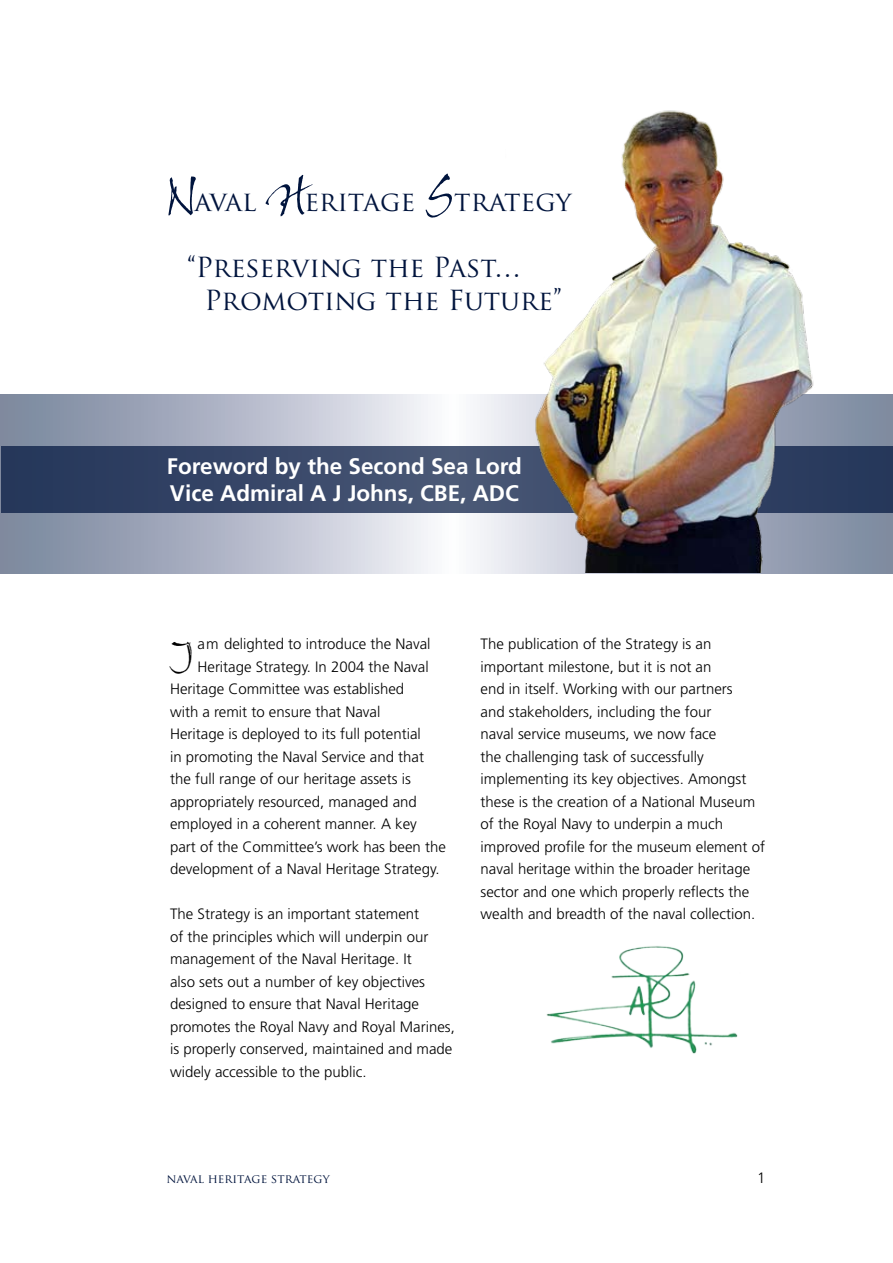
<style>
.page{position:relative;width:893px;height:1263px;background:#fff}
.page>*{position:absolute;margin:0;border:0;box-sizing:border-box;transform-origin:0 0}
.t1{font:60px "Bergell Plain";color:#00143d}
.t2{font:48.6px "Bergell Plain";color:#000}
.t3{font:27px/32.4px "Trajan Pro";color:#00143d}
.t4{font:700 22.5px/26.2px "Frutiger";color:#fff}
.t5{font:300 15px/22.5px "Frutiger";color:#000}
.t6{font:12px "Trajan Pro";color:#00143d}
.s1{font-family:"Bergell Plain";font-size:57px}
</style>
<div class="page">
<svg style="left:1px;top:394px;width:891px;height:179px;background:#b6bcca"></svg>
<svg style="left:1px;top:446px;width:891px;height:67px;background:#364667"></svg>
<img style="left:506px;top:110px;width:344px;height:462px">
<img style="left:546px;top:946px;width:192px;height:108px">
<h3 class="t3" style="left:304px;top:184px;width:269px">eritage <span class="s1">S</span>trategy</h3>
<h3 class="t3" style="left:167px;top:185px;width:91px"><span class="s1">N</span>aval</h3>
<h1 class="t1" style="left:267px;top:159px;width:46px">H</h1>
<h3 class="t3" style="left:205px;top:251px;width:359px;text-indent:-18px">“Preserving the Past…<br>Promoting the Future”</h3>
<h3 class="t4" style="left:167px;top:453px;width:357px">Foreword by the Second Sea Lord<br>Vice Admiral A J Johns, CBE, ADC</h3>
<h2 class="t2" style="left:170px;top:626px;width:25px">I</h2>
<p class="t5" style="left:197px;top:633px;width:234px">am delighted to introduce the Naval</p>
<p class="t5" style="left:197px;top:655px;width:233px">Heritage Strategy. In 2004 the Naval</p>
<p class="t5" style="left:170px;top:678px;width:236px">Heritage Committee was established</p>
<p class="t5" style="left:170px;top:700px;width:212px">with a remit to ensure that Naval</p>
<p class="t5" style="left:170px;top:723px;width:252px">Heritage is deployed to its full potential</p>
<p class="t5" style="left:170px;top:745px;width:255px">in promoting the Naval Service and that</p>
<p class="t5" style="left:170px;top:768px;width:242px">the full range of our heritage assets is</p>
<p class="t5" style="left:170px;top:790px;width:248px">appropriately resourced, managed and</p>
<p class="t5" style="left:170px;top:813px;width:248px">employed in a coherent manner. A key</p>
<p class="t5" style="left:170px;top:835px;width:277px">part of the Committee’s work has been the</p>
<p class="t5" style="left:170px;top:858px;width:271px">development of a Naval Heritage Strategy.</p>
<p class="t5" style="left:170px;top:903px;width:286px">The Strategy is an important statement<br>of the principles which will underpin our management of the Naval Heritage. It<br>also sets out a number of key objectives designed to ensure that Naval Heritage promotes the Royal Navy and Royal Marines, is properly conserved, maintained and made widely accessible to the public.</p>
<p class="t5" style="left:480px;top:633px;width:286px">The publication of the Strategy is an important milestone, but it is not an<br>end in itself. Working with our partners<br>and stakeholders, including the four<br>naval service museums, we now face<br>the challenging task of successfully implementing its key objectives. Amongst these is the creation of a National Museum of the Royal Navy to underpin a much improved profile for the museum element of naval heritage within the broader heritage sector and one which properly reflects the wealth and breadth of the naval collection.</p>
<p class="t6" style="left:167px;top:1171px;width:165px">naval heritage strategy</p>
</div>
